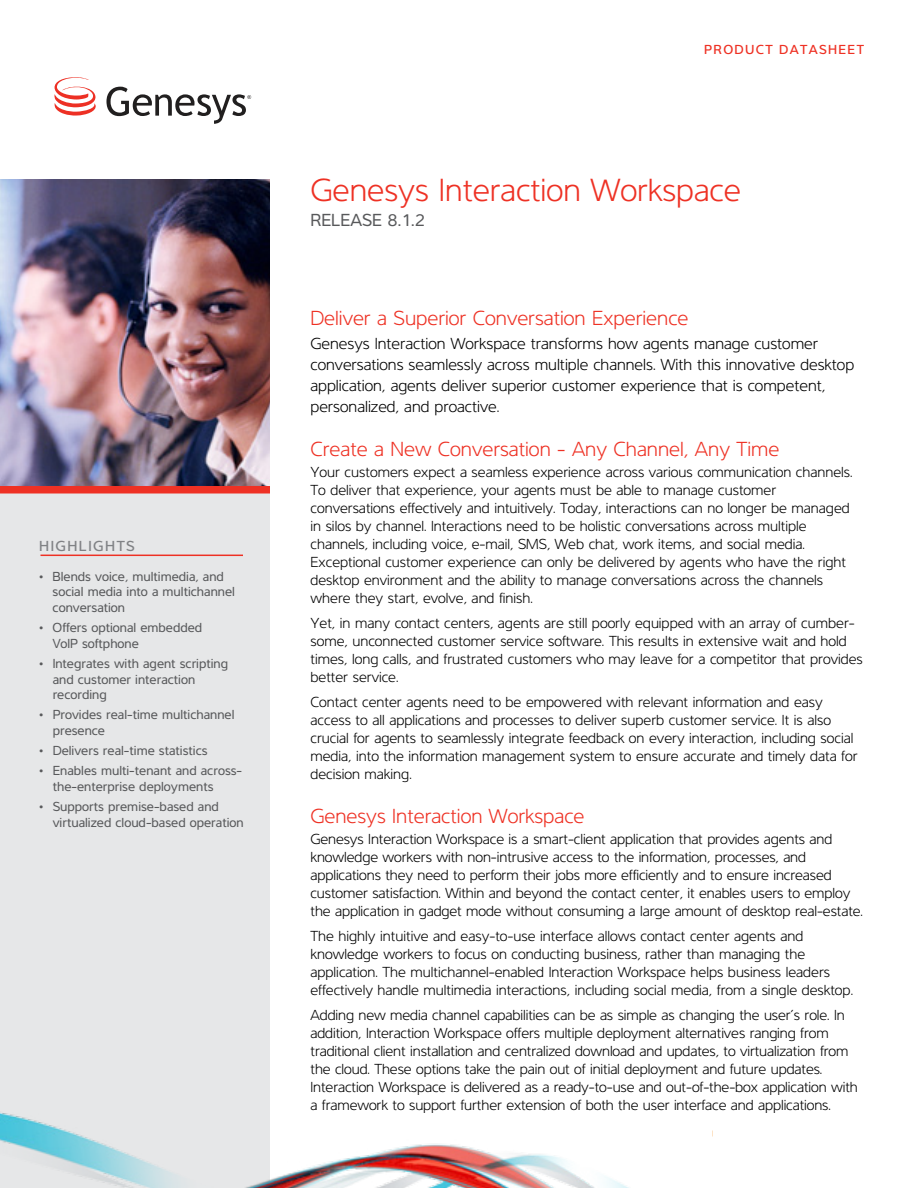
<style>
.page{position:relative;width:918px;height:1188px;background:#fff}
.page>*{position:absolute;margin:0;border:0;box-sizing:border-box;transform-origin:0 0}
.t1{font:300 33px "Interval";color:#ee3124}
.t2{font:300 21px "Interval";color:#ee3124}
.t3{font:18px "Interval";letter-spacing:-.005em;color:#58595b}
.t4{font:300 16.5px/21px "Interval";color:#000}
.t5{font:300 15px/18px "Interval";color:#000}
.t6{font:500 15px "Interval";letter-spacing:.1em;color:#808285}
.t7{font:13.5px/15.8px "Interval";color:#58595b}
.t8{font:500 13.5px "Interval";letter-spacing:.1em;color:#ee3124}
</style>
<div class="page">
<div style="left:0;top:490px;width:270px;height:698px;background:#e6e7e8"></div>
<img style="left:0;top:180px;width:270px;height:306px">
<div style="left:0;top:486px;width:270px;height:8px;background:#ee3124"></div>
<hr style="left:40px;top:555px;width:203px;height:1px;background:#ee3124">
<img style="left:0;top:1113px;width:629px;height:75px">
<svg style="left:54px;top:77px;width:197px;height:47px"></svg>
<p class="t6" style="left:39px;top:538px;width:97px">HIGHLIGHTS</p>
<p class="t7" style="left:53px;top:568px;width:184px;text-indent:-14px">• Blends voice, multimedia, and social media into a multichannel conversation</p>
<p class="t7" style="left:53px;top:620px;width:151px;text-indent:-14px">• Offers optional embedded<br>VoIP softphone</p>
<p class="t7" style="left:53px;top:655px;width:177px;text-indent:-14px">• Integrates with agent scripting and customer interaction recording</p>
<p class="t7" style="left:53px;top:707px;width:183px;text-indent:-14px">• Provides real-time multichannel presence</p>
<p class="t7" style="left:39px;top:743px;width:170px">• Delivers real-time statistics</p>
<p class="t7" style="left:53px;top:763px;width:191px;text-indent:-14px">• Enables multi-tenant and across&shy;the-enterprise deployments</p>
<p class="t7" style="left:53px;top:799px;width:192px;text-indent:-14px">• Supports premise-based and virtualized cloud-based operation</p>
<p class="t8" style="left:704px;top:42px;width:161px">PRODUCT DATASHEET</p>
<h1 class="t1" style="left:310px;top:171px;width:432px">Genesys Interaction Workspace</h1>
<p class="t3" style="left:310px;top:209px;width:116px">RELEASE 8.1.2</p>
<h2 class="t2" style="left:310px;top:305px;width:380px">Deliver a Superior Conversation Experience</h2>
<p class="t4" style="left:310px;top:333px;width:545px">Genesys Interaction Workspace transforms how agents manage customer conversations seamlessly across multiple channels. With this innovative desktop application, agents deliver superior customer experience that is competent, personalized, and proactive.</p>
<h2 class="t2" style="left:310px;top:437px;width:470px">Create a New Conversation - Any Channel, Any Time</h2>
<p class="t5" style="left:310px;top:463px;width:544px">Your customers expect a seamless experience across various communication channels.<br>To deliver that experience, your agents must be able to manage customer conversations effectively and intuitively. Today, interactions can no longer be managed in silos by channel. Interactions need to be holistic conversations across multiple channels, including voice, e-mail, SMS, Web chat, work items, and social media.<br>Exceptional customer experience can only be delivered by agents who have the right desktop environment and the ability to manage conversations across the channels where they start, evolve, and finish.</p>
<p class="t5" style="left:310px;top:614px;width:554px">Yet, in many contact centers, agents are still poorly equipped with an array of cumber&shy;some, unconnected customer service software. This results in extensive wait and hold times, long calls, and frustrated customers who may leave for a competitor that provides better service.</p>
<p class="t5" style="left:310px;top:693px;width:549px">Contact center agents need to be empowered with relevant information and easy access to all applications and processes to deliver superb customer service. It is also crucial for agents to seamlessly integrate feedback on every interaction, including social media, into the information management system to ensure accurate and timely data for decision making.</p>
<h2 class="t2" style="left:310px;top:804px;width:276px">Genesys Interaction Workspace</h2>
<p class="t5" style="left:310px;top:830px;width:554px">Genesys Interaction Workspace is a smart-client application that provides agents and knowledge workers with non-intrusive access to the information, processes, and applications they need to perform their jobs more efficiently and to ensure increased customer satisfaction. Within and beyond the contact center, it enables users to employ the application in gadget mode without consuming a large amount of desktop real-estate.</p>
<p class="t5" style="left:310px;top:927px;width:544px">The highly intuitive and easy-to-use interface allows contact center agents and knowledge workers to focus on conducting business, rather than managing the application. The multichannel-enabled Interaction Workspace helps business leaders effectively handle multimedia interactions, including social media, from a single desktop.</p>
<p class="t5" style="left:310px;top:1006px;width:549px">Adding new media channel capabilities can be as simple as changing the user’s role. In addition, Interaction Workspace offers multiple deployment alternatives ranging from traditional client installation and centralized download and updates, to virtualization from the cloud. These options take the pain out of initial deployment and future updates.<br>Interaction Workspace is delivered as a ready-to-use and out-of-the-box application with a framework to support further extension of both the user interface and applications.</p>
</div>
